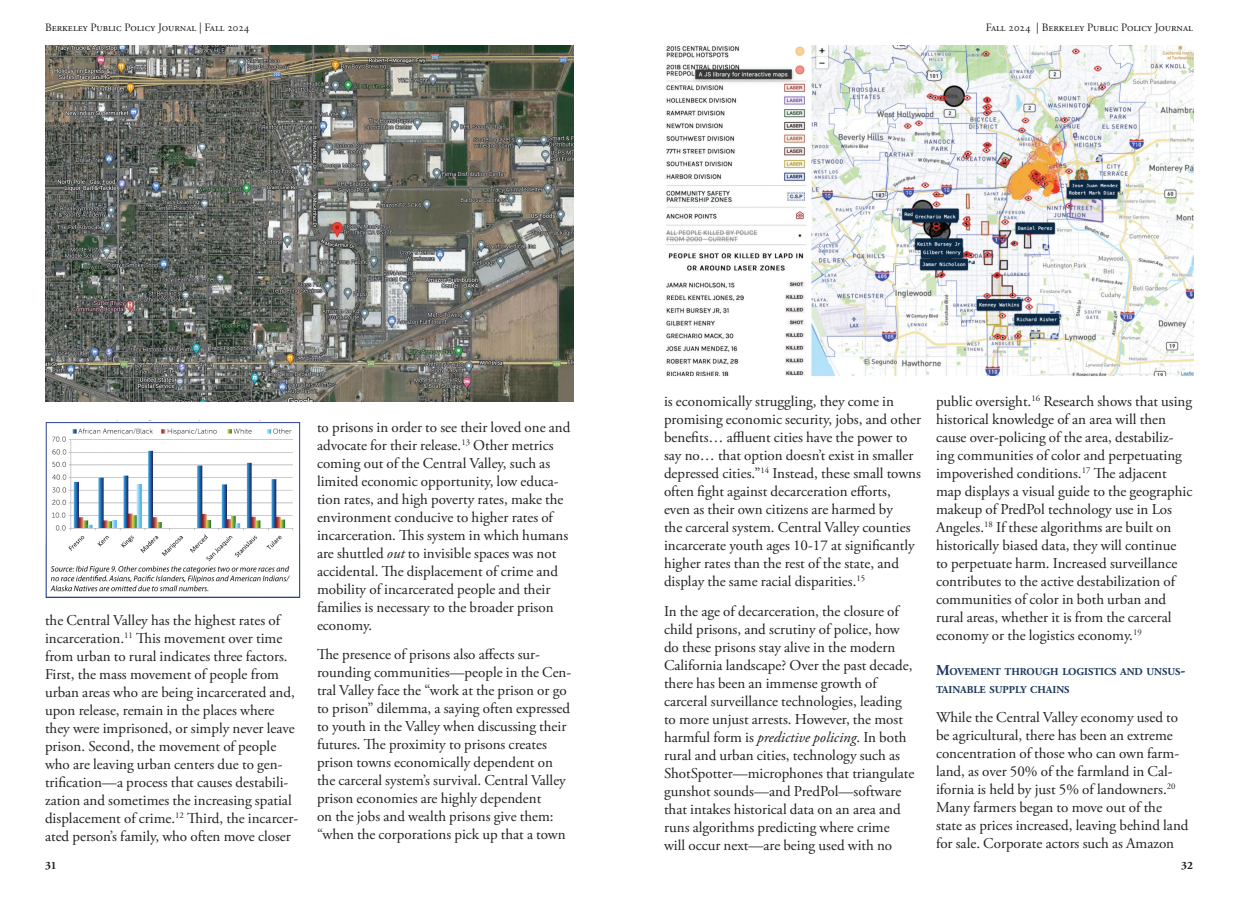
<style>
.page{position:relative;width:1238px;height:900px;background:#fff}
.page>*{position:absolute;margin:0;border:0;box-sizing:border-box;transform-origin:0 0}
.Copy{font:15px/18px "Adobe Garamond Pro";color:#231f20}
.t1{font:11.25px "Adobe Garamond Pro";color:#231f20}
.t2{font:700 11.25px "Adobe Garamond Pro";color:#231f20}
.Subhead{font:700 10.5px/18px "Adobe Garamond Pro";color:#1a375d}
.s1{font-style:italic}
.s2{font-size:15px}
</style>
<div class="page">
<img style="left:45px;top:45px;width:529px;height:357px">
<img style="left:666px;top:45px;width:527px;height:331px">
<img style="left:45px;top:422px;width:256px;height:175px">
<p class="t1" style="left:45px;top:20px;width:206px">Berkeley Public Policy Journal | Fall 2024</p>
<p class="t1" style="left:985px;top:20px;width:209px">Fall 2024 | Berkeley Public Policy Journal</p>
<p class="Copy" style="left:45px;top:612px;width:255px">the Central Valley has the highest rates of incarceration.<sup>11</sup> This movement over time from urban to rural indicates three factors.<br>First, the mass movement of people from urban areas who are being incarcerated and, upon release, remain in the places where they were imprisoned, or simply never leave prison. Second, the movement of people who are leaving urban centers due to gen&shy;trification—a process that causes destabili&shy;zation and sometimes the increasing spatial displacement of crime.<sup>12</sup> Third, the incarcer&shy;ated person’s family, who often move closer</p>
<p class="t2" style="left:45px;top:859px;width:13px">31</p>
<p class="Copy" style="left:317px;top:418px;width:255px">to prisons in order to see their loved one and advocate for their release.<sup>13</sup> Other metrics coming out of the Central Valley, such as limited economic opportunity, low educa&shy;tion rates, and high poverty rates, make the environment conducive to higher rates of incarceration. This system in which humans are shuttled <span class="s1">out</span> to invisible spaces was not accidental. The displacement of crime and mobility of incarcerated people and their families is necessary to the broader prison economy.</p>
<p class="Copy" style="left:317px;top:646px;width:256px">The presence of prisons also affects sur&shy;rounding communities—people in the Cen&shy;tral Valley face the “work at the prison or go to prison” dilemma, a saying often expressed to youth in the Valley when discussing their futures. The proximity to prisons creates prison towns economically dependent on the carceral system’s survival. Central Valley prison economies are highly dependent<br>on the jobs and wealth prisons give them: “when the corporations pick up that a town</p>
<p class="Copy" style="left:664px;top:393px;width:258px">is economically struggling, they come in promising economic security, jobs, and other benefits… affluent cities have the power to say no… that option doesn’t exist in smaller depressed cities.”<sup>14</sup> Instead, these small towns often fight against decarceration efforts,<br>even as their own citizens are harmed by<br>the carceral system. Central Valley counties incarcerate youth ages 10-17 at significantly higher rates than the rest of the state, and display the same racial disparities.<sup>15</sup></p>
<p class="Copy" style="left:664px;top:602px;width:252px">In the age of decarceration, the closure of child prisons, and scrutiny of police, how do these prisons stay alive in the modern California landscape? Over the past decade, there has been an immense growth of carceral surveillance technologies, leading to more unjust arrests. However, the most harmful form is <span class="s1">predictive policing</span>. In both rural and urban cities, technology such as ShotSpotter—microphones that triangulate gunshot sounds—and PredPol—software that intakes historical data on an area and runs algorithms predicting where crime will occur next—are being used with no</p>
<p class="Copy" style="left:936px;top:393px;width:258px">public oversight.<sup>16</sup> Research shows that using historical knowledge of an area will then cause over-policing of the area, destabiliz&shy;ing communities of color and perpetuating impoverished conditions.<sup>17</sup> The adjacent map displays a visual guide to the geographic makeup of PredPol technology use in Los Angeles.<sup>18</sup> If these algorithms are built on historically biased data, they will continue<br>to perpetuate harm. Increased surveillance contributes to the active destabilization of communities of color in both urban and rural areas, whether it is from the carceral economy or the logistics economy.<sup>19</sup></p>
<p class="Subhead" style="left:936px;top:663px;width:251px"><span class="s2">M</span>OVEMENT THROUGH LOGISTICS AND UNSUS<span class="s2">-<br></span>TAINABLE SUPPLY CHAINS</p>
<p class="Copy" style="left:936px;top:709px;width:254px">While the Central Valley economy used to be agricultural, there has been an extreme concentration of those who can own farm&shy;land, as over 50% of the farmland in Cal&shy;ifornia is held by just 5% of landowners.<sup>20<br></sup>Many farmers began to move out of the state as prices increased, leaving behind land for sale. Corporate actors such as Amazon</p>
<p class="t2" style="left:1181px;top:859px;width:13px">32</p>
</div>
